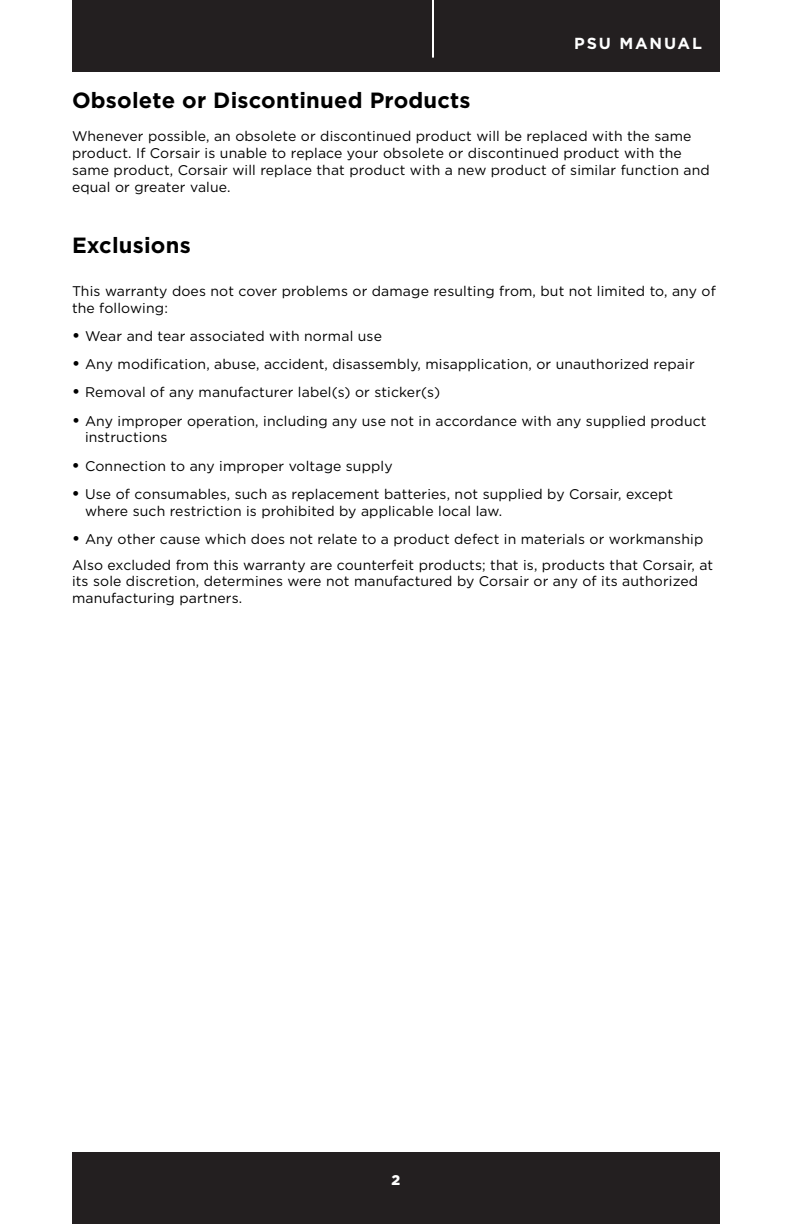
<style>
.page{position:relative;width:792px;height:1224px;background:#fff}
.page>*{position:absolute;margin:0;border:0;box-sizing:border-box;transform-origin:0 0}
.t1{font:700 22px "Gotham";letter-spacing:.01em;color:#000}
.t2{font:700 16px "Gotham";letter-spacing:.115em;color:#fff}
.t3{font:14px/16.8px "Gotham";letter-spacing:.01em;color:#000}
.t4{font:900 14px "Gotham";color:#fff}
.s1{font-weight:700;font-size:16px}
</style>
<div class="page">
<div style="left:72px;top:0;width:648px;height:72px;background:#231f20"></div>
<div style="left:72px;top:1152px;width:648px;height:72px;background:#231f20"></div>
<hr style="left:432px;top:0;width:2px;height:58px;background:#fff">
<p class="t2" style="left:574px;top:36px;width:129px">PSU MANUAL</p>
<h1 class="t1" style="left:72px;top:90px;width:400px">Obsolete or Discontinued Products</h1>
<p class="t3" style="left:72px;top:129px;width:639px">Whenever possible, an obsolete or discontinued product will be replaced with the same product. If Corsair is unable to replace your obsolete or discontinued product with the same product, Corsair will replace that product with a new product of similar function and equal or greater value.</p>
<h1 class="t1" style="left:72px;top:235px;width:120px">Exclusions</h1>
<p class="t3" style="left:72px;top:283px;width:645px">This warranty does not cover problems or damage resulting from, but not limited to, any of the following:</p>
<p class="t3" style="left:72px;top:328px;width:311px"><span class="s1">•</span> Wear and tear associated with normal use</p>
<p class="t3" style="left:72px;top:357px;width:624px"><span class="s1">•</span> Any modification, abuse, accident, disassembly, misapplication, or unauthorized repair</p>
<p class="t3" style="left:72px;top:385px;width:370px"><span class="s1">•</span> Removal of any manufacturer label(s) or sticker(s)</p>
<p class="t3" style="left:85px;top:413px;width:623px;text-indent:-13px"><span class="s1">•</span> Any improper operation, including any use not in accordance with any supplied product instructions</p>
<p class="t3" style="left:72px;top:458px;width:322px"><span class="s1">•</span> Connection to any improper voltage supply</p>
<p class="t3" style="left:85px;top:486px;width:590px;text-indent:-13px"><span class="s1">•</span> Use of consumables, such as replacement batteries, not supplied by Corsair, except where such restriction is prohibited by applicable local law.</p>
<p class="t3" style="left:72px;top:527px;width:643px;line-height:25.8px"><span class="s1">•</span> Any other cause which does not relate to a product defect in materials or workmanship<br>Also excluded from this warranty are counterfeit products; that is, products that Corsair, at</p>
<p class="t3" style="left:72px;top:574px;width:628px">its sole discretion, determines were not manufactured by Corsair or any of its authorized manufacturing partners.</p>
<p class="t4" style="left:392px;top:1174px;width:10px">2</p>
</div>
